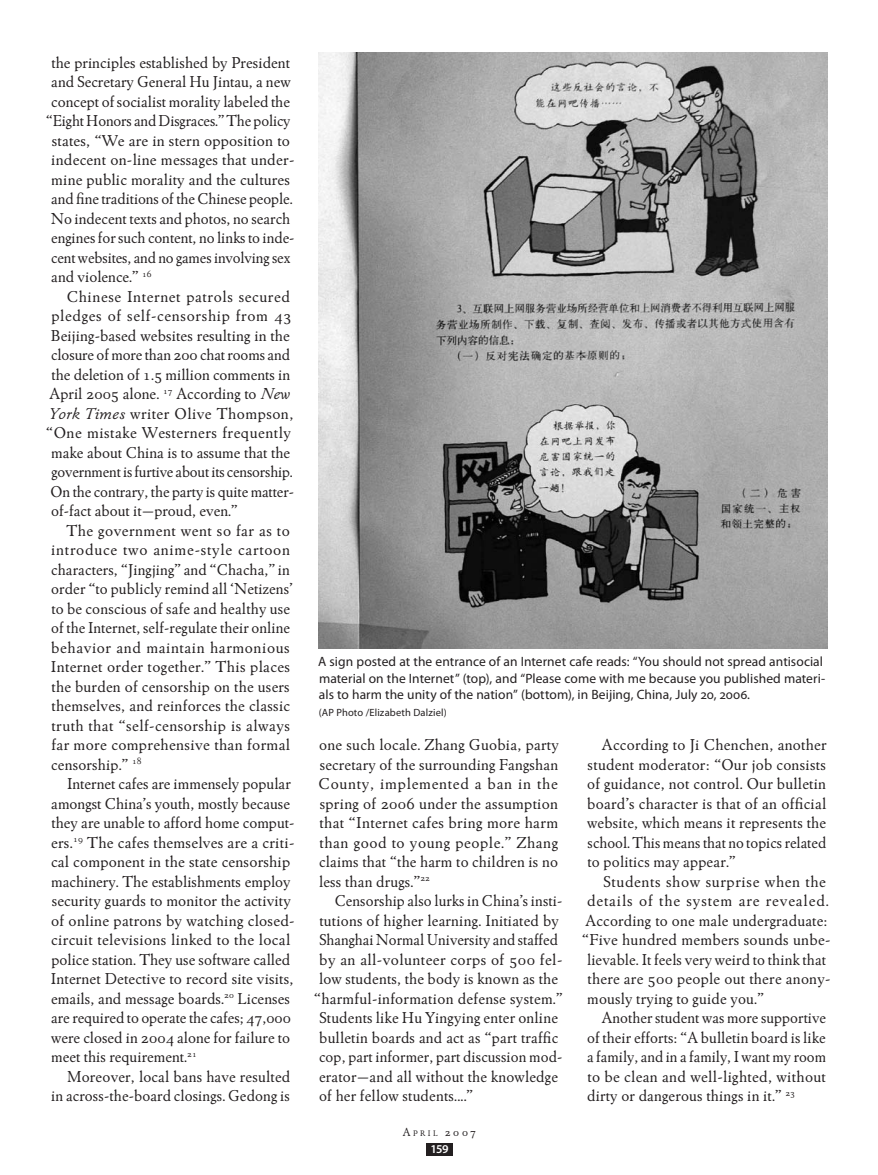
<style>
.page{position:relative;width:878px;height:1175px;background:#fff}
.page>*{position:absolute;margin:0;border:0;box-sizing:border-box;transform-origin:0 0}
.t1{font:16.5px/19.5px "Winchester New ITC Book OS";letter-spacing:.005em;color:#231f20;text-align:justify}
.t2{font:16.5px "Winchester New ITC Book OS";letter-spacing:.025em;color:#231f20}
.t3{font:16.5px "Winchester New ITC Book OS";letter-spacing:.035em;color:#231f20}
.t4{font:16.5px "Winchester New ITC Book OS";letter-spacing:.04em;color:#231f20}
.t5{font:16.5px "Winchester New ITC Book OS";letter-spacing:.05em;color:#231f20}
.t6{font:13.5px/16.5px "Myriad Pro";letter-spacing:.005em;color:#231f20}
.t7{font:12px "Winchester New ITC Book OS";color:#231f20}
.t8{font:600 12px "Myriad Pro";color:#fff}
.t9{font:10.5px "Myriad Pro";letter-spacing:.015em;color:#231f20}
.s1{font-family:"Winchester New ITC Book Italic OS"}
.s2{font-size:8.4px}
</style>
<div class="page">
<img style="left:318px;top:52px;width:509px;height:596px">
<div style="left:426px;top:1143px;width:26px;height:12px;background:#231f20"></div>
<p class="t1" style="left:51px;top:52px;width:240px">the principles established by President</p>
<p class="t1" style="left:51px;top:72px;width:241px">and Secretary General Hu Jintau, a new</p>
<p class="t1" style="left:51px;top:91px;width:240px">concept of socialist morality labeled the</p>
<p class="t1" style="left:46px;top:111px;width:246px">“Eight Honors and Disgraces.” The policy</p>
<p class="t1" style="left:52px;top:130px;width:240px">states, “We are in stern opposition to</p>
<p class="t1" style="left:51px;top:150px;width:245px">indecent on-line messages that under-</p>
<p class="t1" style="left:51px;top:169px;width:240px">mine public morality and the cultures</p>
<p class="t1" style="left:51px;top:189px;width:243px">and fine traditions of the Chinese people.</p>
<p class="t1" style="left:51px;top:208px;width:241px">No indecent texts and photos, no search</p>
<p class="t1" style="left:51px;top:228px;width:245px">engines for such content, no links to inde-</p>
<p class="t1" style="left:51px;top:247px;width:241px">cent websites, and no games involving sex</p>
<p class="t1" style="left:51px;top:267px;width:102px">and violence.” <sup>16</sup></p>
<p class="t3" style="left:67px;top:286px;width:225px">Chinese Internet patrols secured</p>
<p class="t3" style="left:51px;top:306px;width:241px">pledges of self-censorship from 43</p>
<p class="t1" style="left:51px;top:325px;width:240px">Beijing-based websites resulting in the</p>
<p class="t1" style="left:51px;top:345px;width:240px">closure of more than 200 chat rooms and</p>
<p class="t1" style="left:51px;top:364px;width:240px">the deletion of 1.5 million comments in</p>
<p class="t1" style="left:50px;top:384px;width:242px">April 2005 alone. <sup>17</sup> According to <span class="s1">New</span></p>
<p class="t2" style="left:49px;top:403px;width:246px"><span class="s1">York Times</span> writer Olive Thompson,</p>
<p class="t2" style="left:46px;top:423px;width:246px">“One mistake Westerners frequently</p>
<p class="t1" style="left:51px;top:442px;width:240px">make about China is to assume that the</p>
<p class="t1" style="left:51px;top:462px;width:243px">government is furtive about its censorship.</p>
<p class="t1" style="left:51px;top:481px;width:245px">On the contrary, the party is quite matter-</p>
<p class="t1" style="left:51px;top:501px;width:188px">of-fact about it—proud, even.”</p>
<p class="t2" style="left:66px;top:520px;width:225px">The government went so far as to</p>
<p class="t4" style="left:51px;top:540px;width:240px">introduce two anime-style cartoon</p>
<p class="t1" style="left:51px;top:559px;width:240px">characters, “Jingjing” and “Chacha,” in</p>
<p class="t1" style="left:51px;top:579px;width:243px">order “to publicly remind all ‘Netizens’</p>
<p class="t1" style="left:51px;top:598px;width:240px">to be conscious of safe and healthy use</p>
<p class="t1" style="left:51px;top:618px;width:240px">of the Internet, self-regulate their online</p>
<p class="t3" style="left:51px;top:637px;width:240px">behavior and maintain harmonious</p>
<p class="t1" style="left:51px;top:657px;width:241px">Internet order together.” This places</p>
<p class="t1" style="left:51px;top:676px;width:240px">the burden of censorship on the users</p>
<p class="t1" style="left:51px;top:696px;width:240px">themselves, and reinforces the classic</p>
<p class="t2" style="left:51px;top:715px;width:240px">truth that “self-censorship is always</p>
<p class="t1" style="left:51px;top:735px;width:240px">far more comprehensive than formal</p>
<p class="t1" style="left:51px;top:754px;width:92px">censorship.” <sup>18</sup></p>
<p class="t1" style="left:67px;top:774px;width:225px">Internet cafes are immensely popular</p>
<p class="t1" style="left:51px;top:793px;width:240px">amongst China’s youth, mostly because</p>
<p class="t1" style="left:51px;top:813px;width:244px">they are unable to afford home comput-</p>
<p class="t1" style="left:51px;top:832px;width:245px">ers.<sup>19</sup> The cafes themselves are a criti-</p>
<p class="t1" style="left:51px;top:852px;width:240px">cal component in the state censorship</p>
<p class="t1" style="left:51px;top:871px;width:241px">machinery. The establishments employ</p>
<p class="t1" style="left:52px;top:891px;width:241px">security guards to monitor the activity</p>
<p class="t1" style="left:51px;top:910px;width:245px">of online patrons by watching closed-</p>
<p class="t1" style="left:51px;top:930px;width:241px">circuit televisions linked to the local</p>
<p class="t1" style="left:51px;top:949px;width:240px">police station. They use software called</p>
<p class="t1" style="left:51px;top:969px;width:244px">Internet Detective to record site visits,</p>
<p class="t1" style="left:51px;top:988px;width:240px">emails, and message boards.<sup>20</sup> Licenses</p>
<p class="t1" style="left:51px;top:1008px;width:241px">are required to operate the cafes; 47,000</p>
<p class="t1" style="left:51px;top:1027px;width:240px">were closed in 2004 alone for failure to</p>
<p class="t1" style="left:51px;top:1047px;width:147px">meet this requirement.<sup>21</sup></p>
<p class="t1" style="left:67px;top:1066px;width:225px">Moreover, local bans have resulted</p>
<p class="t1" style="left:51px;top:1086px;width:240px">in across-the-board closings. Gedong is</p>
<p class="t6" style="left:318px;top:653px;width:508px">A sign posted at the entrance of an Internet cafe reads: “You should not spread antisocial material on the Internet” (top), and “Please come with me because you published materi&shy;als to harm the unity of the nation” (bottom), in Beijing, China, July 20, 2006.</p>
<p class="t9" style="left:319px;top:706px;width:129px">(AP Photo /Elizabeth Dalziel)</p>
<p class="t1" style="left:318px;top:735px;width:242px">one such locale. Zhang Guobia, party secretary of the surrounding Fangshan County, implemented a ban in the spring of 2006 under the assumption that “Internet cafes bring more harm than good to young people.” Zhang claims that “the harm to children is no less than drugs.”<sup>22</sup></p>
<p class="t1" style="left:335px;top:891px;width:229px">Censorship also lurks in China’s insti-</p>
<p class="t1" style="left:319px;top:910px;width:241px">tutions of higher learning. Initiated by</p>
<p class="t1" style="left:319px;top:930px;width:240px">Shanghai Normal University and staffed</p>
<p class="t2" style="left:319px;top:949px;width:245px">by an all-volunteer corps of 500 fel-</p>
<p class="t1" style="left:319px;top:969px;width:240px">low students, the body is known as the</p>
<p class="t1" style="left:314px;top:988px;width:250px">“harmful-information defense system.”</p>
<p class="t1" style="left:319px;top:1008px;width:240px">Students like Hu Yingying enter online</p>
<p class="t1" style="left:319px;top:1027px;width:240px">bulletin boards and act as “part traffic</p>
<p class="t1" style="left:319px;top:1047px;width:245px">cop, part informer, part discussion mod-</p>
<p class="t1" style="left:319px;top:1066px;width:240px">erator—and all without the knowledge</p>
<p class="t1" style="left:319px;top:1086px;width:155px">of her fellow students....”</p>
<p class="t7" style="left:403px;top:1124px;width:75px">A<span class="s2">pril</span> 2007</p>
<p class="t8" style="left:430px;top:1141px;width:20px">159</p>
<p class="t1" style="left:587px;top:735px;width:241px;text-indent:15px">According to Ji Chenchen, another student moderator: “Our job consists of guidance, not control. Our bulletin board’s character is that of an official website, which means it represents the school. This means that no topics related to politics may appear.”</p>
<p class="t3" style="left:603px;top:871px;width:224px">Students show surprise when the</p>
<p class="t5" style="left:587px;top:891px;width:243px">details of the system are revealed.</p>
<p class="t1" style="left:585px;top:910px;width:243px">According to one male undergraduate:</p>
<p class="t1" style="left:582px;top:930px;width:250px">“Five hundred members sounds unbe-</p>
<p class="t1" style="left:587px;top:949px;width:240px">lievable. It feels very weird to think that</p>
<p class="t1" style="left:587px;top:969px;width:244px">there are 500 people out there anony-</p>
<p class="t1" style="left:587px;top:988px;width:178px">mously trying to guide you.”</p>
<p class="t1" style="left:601px;top:1008px;width:226px">Another student was more supportive</p>
<p class="t1" style="left:587px;top:1027px;width:240px">of their efforts: “A bulletin board is like</p>
<p class="t1" style="left:587px;top:1047px;width:240px">a family, and in a family, I want my room</p>
<p class="t1" style="left:587px;top:1066px;width:240px">to be clean and well-lighted, without</p>
<p class="t1" style="left:587px;top:1086px;width:209px">dirty or dangerous things in it.” <sup>23</sup></p>
</div>
